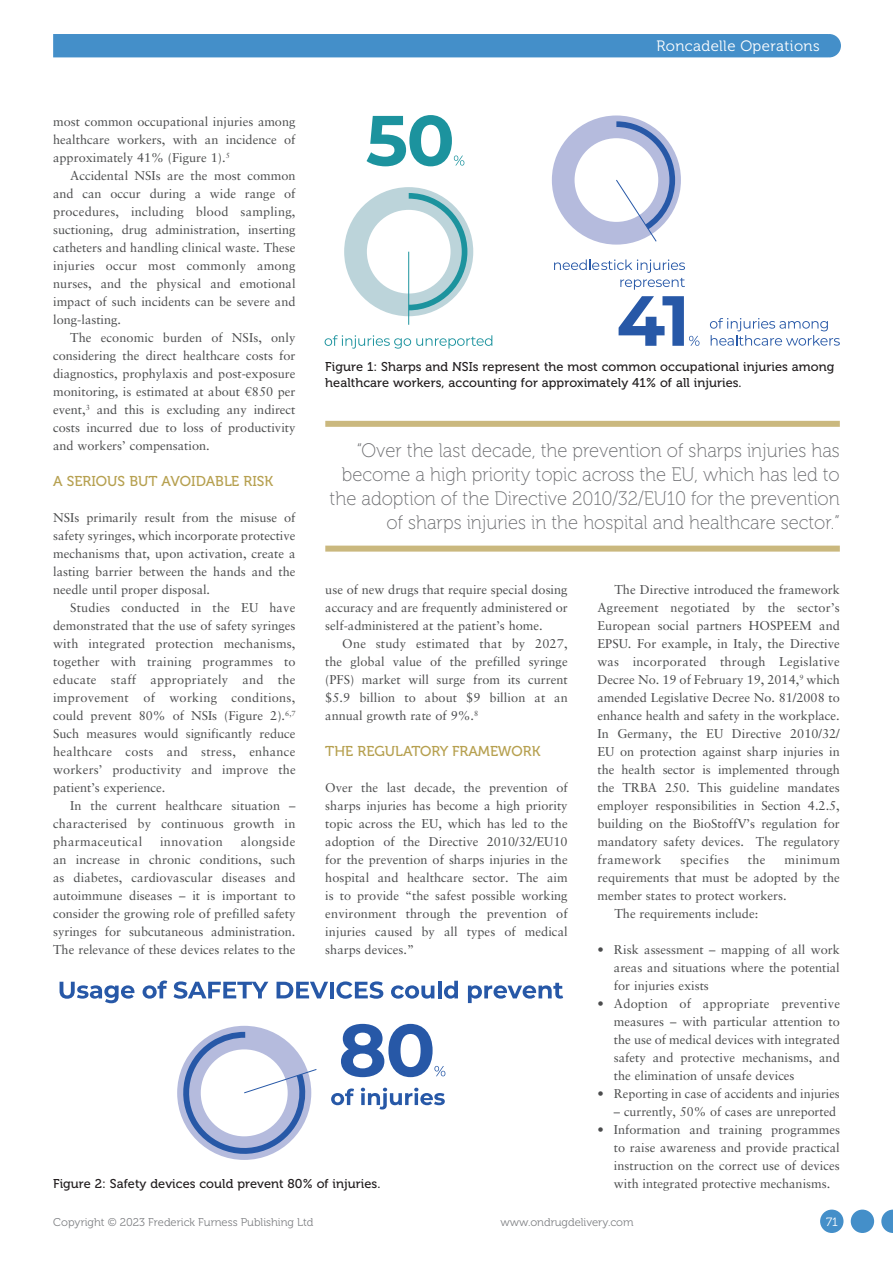
<style>
.page{position:relative;width:893px;height:1263px;background:#fff}
.page>*{position:absolute;margin:0;border:0;box-sizing:border-box;transform-origin:0 0}
.MF_pullquote{font:19.5px/24px "Museo 100";color:#6c6d70;text-align:right;scale:.95 1}
.t1{font:15px "Museo 300";letter-spacing:.025em;color:#fff}
.MF_Xhead{font:14.25px "Museo 500";color:#b6a04f}
.MF_body{font:12.75px/18px "Sabon LT Std";color:#4b4c4d;text-align:justify}
.MF_body_no_indent{font:12.75px/18px "Sabon LT Std";color:#4b4c4d;text-align:justify}
.MF_Captions{font:12.75px/15.3px "Museo 500";letter-spacing:.005em;color:#231f20}
.MF_body-2{font:12.75px "Sabon LT Std";letter-spacing:.03em;color:#4b4c4d}
.t2{font:12px "Museo 300";color:#fff}
.t3{font:11.25px "Museo 300";color:#808285}
</style>
<div class="page">
<div style="left:53px;top:34px;width:788px;height:23px;background:#448fc9"></div>
<div style="left:325px;top:421px;width:515px;height:6px;background:#cab87e"></div>
<div style="left:325px;top:546px;width:515px;height:6px;background:#cab87e"></div>
<svg style="left:552px;top:115px;width:129px;height:130px"></svg>
<svg style="left:710px;top:318px;width:130px;height:28px"></svg>
<svg style="left:554px;top:259px;width:131px;height:31px"></svg>
<svg style="left:619px;top:296px;width:80px;height:50px"></svg>
<svg style="left:344px;top:187px;width:129px;height:129px"></svg>
<hr style="left:408px;top:252px;width:1px;height:73px;background:#1c939e">
<svg style="left:325px;top:335px;width:167px;height:14px"></svg>
<svg style="left:367px;top:115px;width:97px;height:51px"></svg>
<svg style="left:177px;top:1026px;width:140px;height:134px"></svg>
<svg style="left:341px;top:1024px;width:104px;height:53px"></svg>
<svg style="left:331px;top:1088px;width:23px;height:17px"></svg>
<svg style="left:361px;top:1088px;width:84px;height:21px"></svg>
<svg style="left:60px;top:982px;width:74px;height:21px"></svg>
<svg style="left:143px;top:980px;width:24px;height:19px"></svg>
<svg style="left:174px;top:981px;width:94px;height:18px"></svg>
<svg style="left:277px;top:982px;width:51px;height:16px"></svg>
<hr style="left:330px;top:982px;width:4px;height:16px;background:#2758a7">
<svg style="left:336px;top:981px;width:47px;height:18px"></svg>
<svg style="left:391px;top:985px;width:43px;height:14px"></svg>
<hr style="left:438px;top:981px;width:3px;height:17px;background:#2758a7">
<svg style="left:444px;top:981px;width:14px;height:18px"></svg>
<svg style="left:468px;top:983px;width:95px;height:20px"></svg>
<svg style="left:881px;top:1209px;width:12px;height:24px"></svg>
<div style="left:851px;top:1209px;width:23px;height:24px;background:#448fc9;border-radius:50%"></div>
<div style="left:820px;top:1209px;width:23px;height:24px;background:#448fc9;border-radius:50%"></div>
<p class="t1" style="left:656px;top:37px;width:165px">Roncadelle Operations</p>
<p class="MF_body_no_indent" style="left:53px;top:112px;width:244px">most common occupational injuries among healthcare workers, with an incidence of approximately 41% (Figure 1).<sup>5</sup></p>
<p class="MF_body" style="left:53px;top:166px;width:244px;text-indent:17px">Accidental NSIs are the most common and can occur during a wide range of procedures, including blood sampling, suctioning, drug administration, inserting catheters and handling clinical waste. These injuries occur most commonly among nurses, and the physical and emotional impact of such incidents can be severe and long-lasting.</p>
<p class="MF_body" style="left:53px;top:328px;width:244px;text-indent:17px">The economic burden of NSIs, only considering the direct healthcare costs for diagnostics, prophylaxis and post-exposure monitoring, is estimated at about €850 per event,<sup>3</sup> and this is excluding any indirect costs incurred due to loss of productivity and workers’ compensation.</p>
<p class="MF_Xhead" style="left:53px;top:473px;width:222px">A SERIOUS BUT AVOIDABLE RISK</p>
<p class="MF_body_no_indent" style="left:53px;top:508px;width:244px">NSIs primarily result from the misuse of safety syringes, which incorporate protective mechanisms that, upon activation, create a lasting barrier between the hands and the needle until proper disposal.</p>
<p class="MF_body" style="left:53px;top:598px;width:244px;text-indent:17px">Studies conducted in the EU have demonstrated that the use of safety syringes with integrated protection mechanisms, together with training programmes to educate staff appropriately and the improvement of working conditions, could prevent 80% of NSIs (Figure 2).<sup>6,7<br></sup>Such measures would significantly reduce healthcare costs and stress, enhance workers’ productivity and improve the patient’s experience.</p>
<p class="MF_body" style="left:53px;top:796px;width:244px;text-indent:17px">In the current healthcare situation – characterised by continuous growth in pharmaceutical</p>
<p class="MF_Captions" style="left:325px;top:360px;width:511px">Figure 1: Sharps and NSIs represent the most common occupational injuries among healthcare workers, accounting for approximately 41% of all injuries.</p>
<p class="MF_pullquote" style="left:330px;top:438px;width:539px">“Over the last decade, the prevention of sharps injuries has become a high priority topic across the EU, which has led to the adoption of the Directive 2010/32/EU10 for the prevention of sharps injuries in the hospital and healthcare sector.”</p>
<p class="MF_body" style="left:325px;top:580px;width:244px">use of new drugs that require special dosing accuracy and are frequently administered or self-administered at the patient’s home.</p>
<p class="MF_body" style="left:325px;top:634px;width:244px;text-indent:17px">One study estimated that by 2027, the global value of the prefilled syringe (PFS) market will surge from its current $5.9 billion to about $9 billion at an annual growth rate of 9%.<sup>8</sup></p>
<p class="MF_Xhead" style="left:325px;top:743px;width:217px">THE REGULATORY FRAMEWORK</p>
<p class="MF_body_no_indent" style="left:325px;top:778px;width:244px">Over the last decade, the prevention of sharps injuries has become a high priority topic across the EU, which has led to the adoption of the Directive 2010/32/EU10 for the prevention of sharps injuries in the hospital and healthcare sector. The aim is to provide “the safest possible working environment through the prevention of injuries caused by all types of medical sharps devices.”</p>
<p class="MF_body" style="left:597px;top:580px;width:244px;text-indent:17px">The Directive introduced the framework Agreement negotiated by the sector’s European social partners HOSPEEM and EPSU. For example, in Italy, the Directive was incorporated through Legislative Decree No. 19 of February 19, 2014,<sup>9</sup> which amended Legislative Decree No. 81/2008 to enhance health and safety in the workplace.<br>In Germany, the EU Directive 2010/32/ EU on protection against sharp injuries in the health sector is implemented through the TRBA 250. This guideline mandates employer responsibilities in Section 4.2.5, building on the BioStoffV’s regulation for mandatory safety devices. The regulatory framework</p>
<p class="MF_body" style="left:53px;top:832px;width:244px;text-indent:188px">alongside an increase in chronic conditions, such as diabetes, cardiovascular diseases and autoimmune diseases – it is important to consider the growing role of prefilled safety syringes for subcutaneous administration.<br>The relevance of these devices relates to the</p>
<p class="MF_body-2" style="left:160px;top:834px;width:64px">innovation</p>
<p class="MF_body-2" style="left:680px;top:852px;width:50px">specifies</p>
<p class="MF_body" style="left:748px;top:850px;width:19px">the</p>
<p class="MF_body" style="left:597px;top:850px;width:244px;text-indent:187px">minimum requirements that must be adopted by the member states to protect workers.</p>
<p class="MF_body" style="left:614px;top:904px;width:145px">The requirements include:</p>
<p class="MF_body_no_indent" style="left:614px;top:940px;width:227px;text-indent:-16px">• Risk assessment – mapping of all work areas and situations where the potential for injuries exists</p>
<p class="MF_body_no_indent" style="left:614px;top:994px;width:228px;text-indent:-16px">• Adoption of appropriate preventive measures – with particular attention to the use of medical devices with integrated safety and protective mechanisms, and the elimination of unsafe devices</p>
<p class="MF_body_no_indent" style="left:597px;top:1084px;width:244px">• Reporting in case of accidents and injuries</p>
<p class="MF_body_no_indent" style="left:614px;top:1102px;width:224px">– currently, 50% of cases are unreported</p>
<p class="MF_body_no_indent" style="left:614px;top:1120px;width:227px;text-indent:-16px">• Information and training programmes to raise awareness and provide practical instruction on the correct use of devices with integrated protective mechanisms.</p>
<p class="MF_Captions" style="left:53px;top:1176px;width:329px">Figure 2: Safety devices could prevent 80% of injuries.</p>
<p class="t3" style="left:53px;top:1216px;width:262px">Copyright © 2023 Frederick Furness Publishing Ltd</p>
<p class="t3" style="left:500px;top:1216px;width:135px">www.ondrugdelivery.com</p>
<p class="t2" style="left:826px;top:1215px;width:13px">71</p>
</div>
